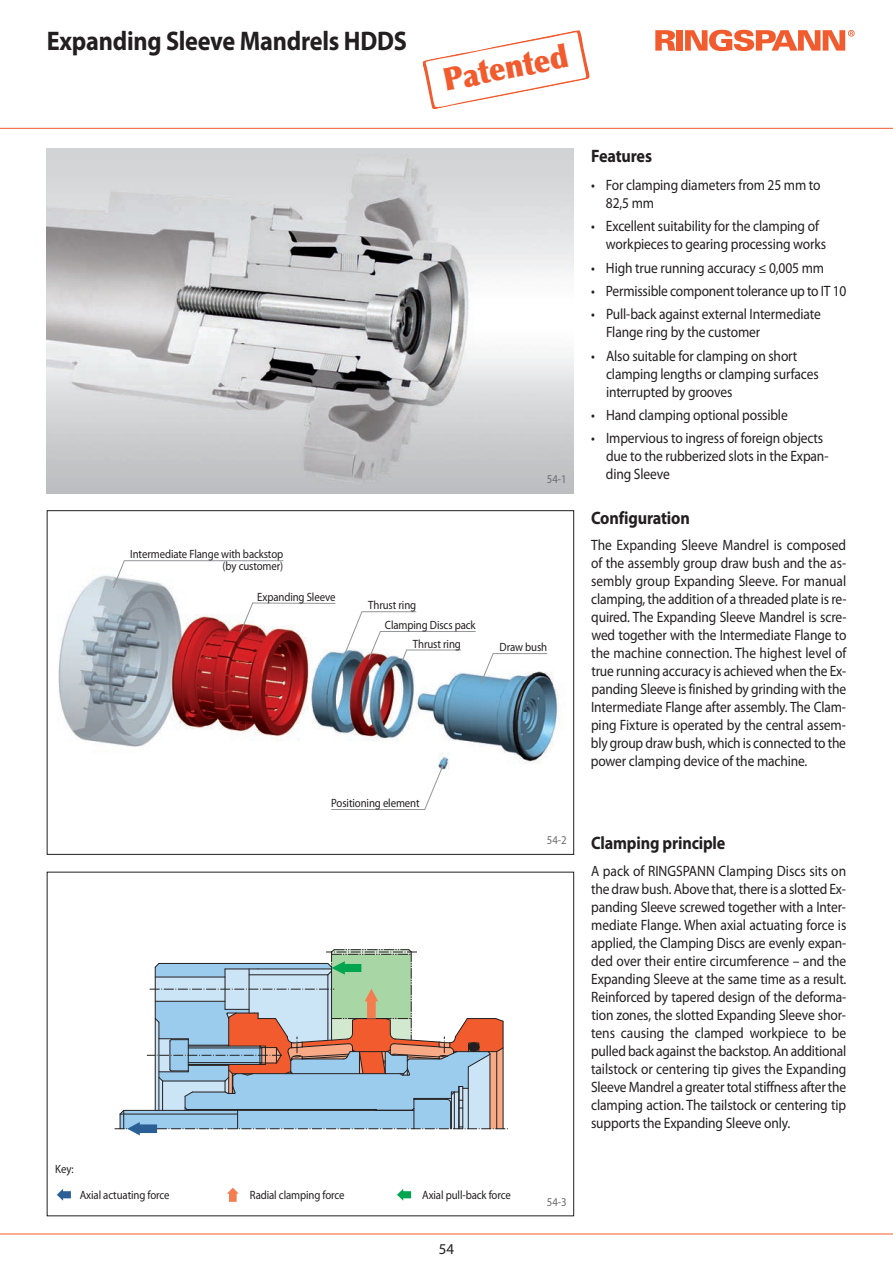
<style>
.page{position:relative;width:893px;height:1263px;background:#fff}
.page>*{position:absolute;margin:0;border:0;box-sizing:border-box;transform-origin:0 0}
.t1{font:900 31.65px "Optima";color:#f15b2e;scale:.9 1}
.t2{font:700 27px "Myriad Pro";letter-spacing:-.01em;color:#231f20;scale:.9 1}
.t3{font:700 18px "Myriad Pro";letter-spacing:-.01em;color:#231f20;scale:.9 1}
.t4{font:15px/18px "Myriad Pro";letter-spacing:-.01em;color:#231f20;scale:.9 1}
.t5{font:15px "Myriad Pro";letter-spacing:-.01em;color:#231f20}
.t6{font:12px/12px "Myriad Pro";letter-spacing:-.01em;color:#231f20;text-align:right;scale:.9 1}
.t7{font:12px "Myriad Pro";color:#6c6d70;scale:.9 1}
</style>
<div class="page">
<hr style="left:0;top:128px;width:893px;height:1px;background:#f15b2e">
<hr style="left:0;top:1233px;width:893px;height:1px;background:#f15b2e">
<img style="left:47px;top:149px;width:527px;height:344px">
<img style="left:58px;top:575px;width:500px;height:195px">
<svg style="left:115px;top:949px;width:393px;height:186px"></svg>
<svg style="left:675px;top:30px;width:2px;height:21px"></svg>
<svg style="left:655px;top:30px;width:20px;height:21px"></svg>
<div style="left:677px;top:30px;width:6px;height:21px;background:#f15b2e"></div>
<svg style="left:685px;top:30px;width:170px;height:21px"></svg>
<svg style="left:57px;top:1189px;width:14px;height:12px"></svg>
<svg style="left:227px;top:1188px;width:12px;height:14px"></svg>
<svg style="left:397px;top:1189px;width:14px;height:12px"></svg>
<svg style="left:240px;top:602px;width:96px;height:31px"></svg>
<svg style="left:343px;top:611px;width:205px;height:74px"></svg>
<svg style="left:112px;top:560px;width:172px;height:29px"></svg>
<svg style="left:422px;top:30px;width:168px;height:79px"></svg>
<svg style="left:330px;top:763px;width:114px;height:47px"></svg>
<h2 class="t2" style="left:47px;top:31px;width:402px">Expanding Sleeve Mandrels HDDS</h2>
<h1 class="t1" style="left:440px;top:61px;width:142px;rotate:-11deg">Patented</h1>
<p class="t6" style="left:130px;top:549px;width:172px">Intermediate Flange with backstop (by customer)</p>
<p class="t6" style="left:257px;top:592px;width:88px">Expanding Sleeve</p>
<p class="t7" style="left:547px;top:474px;width:23px">54-1</p>
<p class="t6" style="left:368px;top:600px;width:55px">Thrust ring</p>
<p class="t6" style="left:413px;top:638px;width:55px">Thrust ring</p>
<p class="t6" style="left:385px;top:620px;width:102px">Clamping Discs pack</p>
<p class="t6" style="left:500px;top:642px;width:54px">Draw bush</p>
<p class="t6" style="left:331px;top:798px;width:100px">Positioning element</p>
<p class="t7" style="left:547px;top:836px;width:23px">54-2</p>
<p class="t6" style="left:55px;top:1164px;width:22px">Key:</p>
<p class="t6" style="left:80px;top:1189px;width:101px">Axial actuating force</p>
<p class="t6" style="left:250px;top:1189px;width:107px">Radial clamping force</p>
<p class="t6" style="left:422px;top:1189px;width:100px">Axial pull-back force</p>
<p class="t5" style="left:439px;top:1244px;width:17px">54</p>
<p class="t7" style="left:547px;top:1197px;width:23px">54-3</p>
<p class="t3" style="left:591px;top:150px;width:69px">Features</p>
<p class="t4" style="left:606px;top:177px;width:240px;text-indent:-15px">• For clamping diameters from 25 mm to<br>82,5 mm</p>
<p class="t4" style="left:606px;top:218px;width:246px;text-indent:-15px">• Excellent suitability for the clamping of workpieces to gearing processing works</p>
<p class="t4" style="left:591px;top:260px;width:260px">• High true running accuracy ≤ 0,005 mm</p>
<p class="t4" style="left:591px;top:283px;width:285px">• Permissible component tolerance up to IT 10</p>
<p class="t4" style="left:606px;top:306px;width:240px;text-indent:-15px">• Pull-back against external Intermediate<br>Flange ring by the customer</p>
<p class="t4" style="left:606px;top:348px;width:238px;text-indent:-15px">• Also suitable for clamping on short clamping lengths or clamping surfaces interrupted by grooves</p>
<p class="t4" style="left:591px;top:407px;width:220px">• Hand clamping optional possible</p>
<p class="t4" style="left:606px;top:430px;width:249px;text-indent:-15px">• Impervious to ingress of foreign objects due to the rubberized slots in the Expan&shy;ding Sleeve</p>
<p class="t3" style="left:591px;top:511px;width:111px">Configuration</p>
<p class="t4" style="left:591px;top:538px;width:286px;text-align:justify">The Expanding Sleeve Mandrel is composed of the assembly group draw bush and the as&shy;sembly group Expanding Sleeve. For manual clamping, the addition of a threaded plate is re&shy;quired. The Expanding Sleeve Mandrel is scre&shy;wed together with the Intermediate Flange to the machine connection. The high est level of true running accuracy is achieved when the Ex&shy;panding Sleeve is finished by grinding with the Intermediate Flange after assembly. The Clam&shy;ping Fixture is operated by the central assem&shy;bly group draw bush, which is connected to the power clamping device of the machine.</p>
<p class="t3" style="left:591px;top:836px;width:151px">Clamping principle</p>
<p class="t4" style="left:591px;top:863px;width:285px;text-align:justify">A pack of RINGSPANN Clamping Discs sits on the draw bush. Above that, there is a slotted Ex&shy;panding Sleeve screwed together with a Inter&shy;mediate Flange. When axial actuating force is applied, the Clamping Discs are evenly expan&shy;ded over their entire circumfer ence – and the Expanding Sleeve at the same time as a result.<br>Reinforced by tapered design of the deforma&shy;tion zones, the slotted Expanding Sleeve shor&shy;tens causing the clamped workpiece to be pulled back against the backstop. An additional tailstock or centering tip gives the Expanding Sleeve Mandrel a greater total stiffness after the clamping action. The tailstock or centering tip supports the Expanding Sleeve only.</p>
</div>
